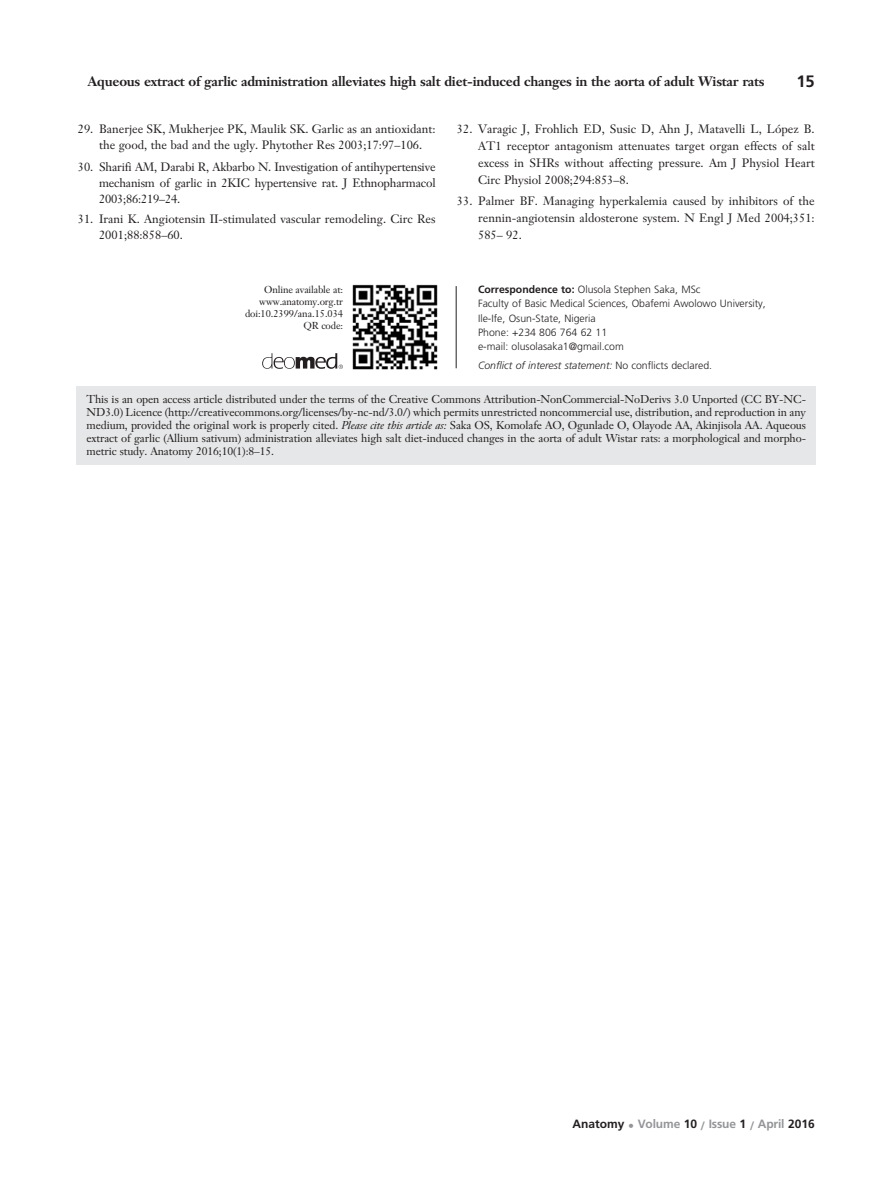
<style>
.page{position:relative;width:893px;height:1191px;background:#fff}
.page>*{position:absolute;margin:0;border:0;box-sizing:border-box;transform-origin:0 0}
.t1{font:700 16.5px "Frutiger";color:#231f20}
.t2{font:700 13.5px "Janson Text";letter-spacing:-.015em;color:#231f20}
.t3{font:12px/16.8px "Janson Text";color:#231f20;text-align:justify}
.t4{font:700 12px "Frutiger";letter-spacing:-.01em;color:#939598}
.t5{font:11.25px/13.2px "Janson Text";letter-spacing:-.01em;color:#231f20;text-align:justify}
.t6{font:300 10.5px/14.2px "Frutiger";color:#231f20}
.t7{font:italic 300 10.5px "Frutiger";color:#231f20}
.t8{font:10.05px/12px "Janson Text";letter-spacing:-.015em;color:#231f20;text-align:right}
.s1{font-weight:700}
.s2{font-style:normal}
.s3{font-style:italic}
.s4{color:#231f20}
</style>
<div class="page">
<hr style="left:456px;top:286px;width:1px;height:82px;background:#231f20">
<div style="left:76px;top:386px;width:740px;height:79px;background:#e6e7e8"></div>
<svg style="left:262px;top:353px;width:81px;height:16px"></svg>
<img style="left:352px;top:284px;width:86px;height:86px">
<p class="t2" style="left:88px;top:76px;width:678px">Aqueous extract of garlic administration alleviates high salt diet-induced changes in the aorta of adult Wistar rats</p>
<h1 class="t1" style="left:796px;top:74px;width:20px">15</h1>
<p class="t3" style="left:99px;top:122px;width:338px;line-height:16px;text-indent:-21px">29. Banerjee SK, Mukherjee PK, Maulik SK. Garlic as an antioxidant: the good, the bad and the ugly. Phytother Res 2003;17:97–106.</p>
<p class="t3" style="left:99px;top:160px;width:338px;line-height:16px;text-indent:-21px">30. Sharifi AM, Darabi R, Akbarbo N. Investigation of antihypertensive mechanism of garlic in 2KIC hypertensive rat. J Ethnopharmacol 2003;86:219–24.</p>
<p class="t3" style="left:99px;top:212px;width:338px;line-height:16px;text-indent:-21px">31. Irani K. Angiotensin II-stimulated vascular remodeling. Circ Res<br>2001;88:858–60.</p>
<p class="t3" style="left:478px;top:122px;width:338px;text-indent:-21px">32. Varagic J, Frohlich ED, Susic D, Ahn J, Matavelli L, López B.<br>AT1 receptor antagonism attenuates target organ effects of salt excess in SHRs without affecting pressure. Am J Physiol Heart Circ Physiol 2008;294:853–8.</p>
<p class="t3" style="left:478px;top:194px;width:338px;text-indent:-21px">33. Palmer BF. Managing hyperkalemia caused by inhibitors of the rennin-angiotensin aldosterone system. N Engl J Med 2004;351:<br>585– 92.</p>
<p class="t6" style="left:478px;top:283px;width:289px"><span class="s1">Correspondence to:</span> Olusola Stephen Saka, MSc<br>Faculty of Basic Medical Sciences, Obafemi Awolowo University, Ile-Ife, Osun-State, Nigeria<br>Phone: +234 806 764 62 11<br>e-mail: olusolasaka1@gmail.com</p>
<p class="t7" style="left:478px;top:361px;width:236px">Conflict of interest statement: <span class="s2">No conflicts declared.</span></p>
<p class="t5" style="left:87px;top:393px;width:721px">This is an open access article distributed under the terms of the Creative Commons Attribution-NonCommercial-NoDerivs 3.0 Unported (CC BY-NC-ND3.0) Licence (http://creativecommons.org/licenses/by-nc-nd/3.0/) which permits unrestricted noncommercial use, distribution, and reproduction in any medium, provided the original work is properly cited. <span class="s3">Please cite this article as:</span> Saka OS, Komolafe AO, Ogunlade O, Olayode AA, Akinjisola AA. Aqueous extract of garlic (Allium sativum) administration alleviates high salt diet-induced changes in the aorta of adult Wistar rats: a morphological and morpho&shy;metric study. Anatomy 2016;10(1):8–15.</p>
<p class="t8" style="left:245px;top:284px;width:100px">Online available at: www.anatomy.org.tr doi:10.2399/ana.15.034<br>QR code:</p>
<p class="t4" style="left:573px;top:1119px;width:244px"><span class="s4">Anatomy</span> • Volume <span class="s4">10</span> / Issue <span class="s4">1</span> / April <span class="s4">2016</span></p>
</div>
